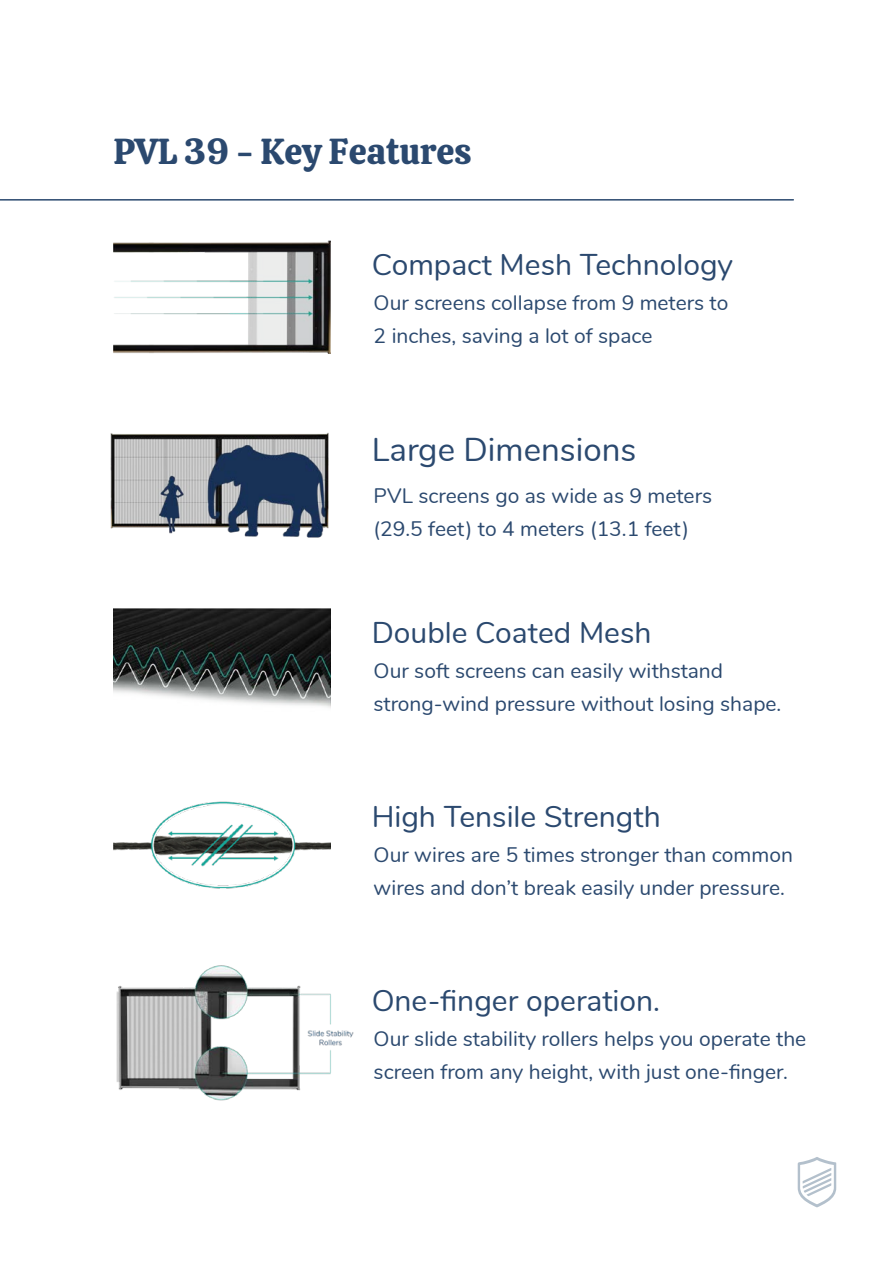
<style>
.page{position:relative;width:893px;height:1263px;background:#fff}
.page>*{position:absolute;margin:0;border:0;box-sizing:border-box;transform-origin:0 0}
.t1{font:36px "Calistoga";color:#2b496f}
.t2{font:33px "Nunito";color:#2b496f}
.t3{font:30px "Nunito";color:#2b496f}
.t4{font:21px/33px "Nunito";color:#2b496f}
</style>
<div class="page">
<img style="left:113px;top:240px;width:217px;height:113px">
<img style="left:113px;top:608px;width:217px;height:100px">
<img style="left:113px;top:801px;width:217px;height:88px">
<img style="left:116px;top:965px;width:238px;height:135px">
<img style="left:110px;top:432px;width:219px;height:106px">
<hr style="left:0;top:199px;width:793px;height:2px;background:#2b496f">
<svg style="left:798px;top:1157px;width:38px;height:50px"></svg>
<h1 class="t1" style="left:113px;top:120px;width:360px">PVL 39 - Key Features</h1>
<h3 class="t3" style="left:372px;top:243px;width:363px">Compact Mesh Technology</h3>
<p class="t4" style="left:374px;top:285px;width:356px">Our screens collapse from 9 meters to<br>2 inches, saving a lot of space</p>
<h2 class="t2" style="left:372px;top:426px;width:266px">Large Dimensions</h2>
<p class="t4" style="left:374px;top:478px;width:340px">PVL screens go as wide as 9 meters (29.5 feet) to 4 meters (13.1 feet)</p>
<h3 class="t3" style="left:372px;top:611px;width:281px">Double Coated Mesh</h3>
<p class="t4" style="left:374px;top:653px;width:409px">Our soft screens can easily withstand strong-wind pressure without losing shape.</p>
<h3 class="t3" style="left:372px;top:795px;width:291px">High Tensile Strength</h3>
<p class="t4" style="left:374px;top:837px;width:421px">Our wires are 5 times stronger than common wires and don’t break easily under pressure.</p>
<h3 class="t3" style="left:372px;top:979px;width:290px">One-finger operation.</h3>
<p class="t4" style="left:374px;top:1021px;width:434px">Our slide stability rollers helps you operate the screen from any height, with just one-finger.</p>
</div>
